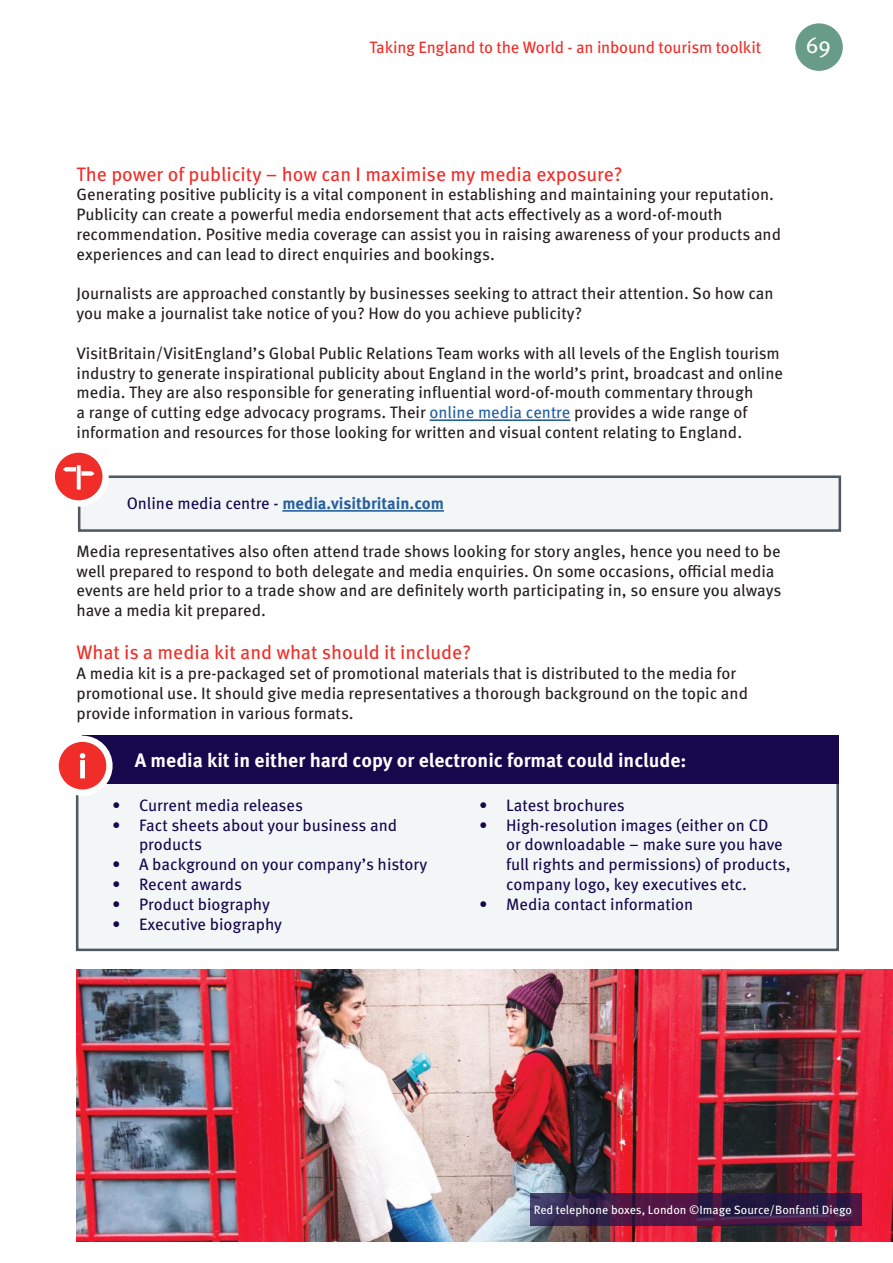
<style>
.page{position:relative;width:893px;height:1263px;background:#fff}
.page>*{position:absolute;margin:0;border:0;box-sizing:border-box;transform-origin:0 0}
.t1{font:22.5px "Meta Pro";color:#fff}
.t2{font:19.5px "Meta Pro";color:#f02d28}
.t3{font:700 19.5px "Meta Pro";color:#fff}
.t4{font:16.5px/19.8px "Meta Pro";color:#241f1f}
.t5{font:16.5px/19.8px "Meta Pro";color:#17084d}
.t6{font:16.5px "Meta Pro";letter-spacing:-.015em;color:#f02d28}
.t7{font:700 16.5px "Meta Pro";color:#255fa0}
.t8{font:12px "Meta Pro";color:#fff}
.s1{color:#255fa0}
.s2{font-weight:400;color:#17084d}
</style>
<div class="page">
<hr style="left:430px;top:419px;width:140px;height:2px;background:#255fa0">
<div style="left:76px;top:778px;width:763px;height:173px;background:#f3f6f7;border:3px solid #50595f"></div>
<div style="left:83px;top:736px;width:756px;height:48px;background:#17084d"></div>
<div style="left:52px;top:736px;width:61px;height:60px;background:#fff;border-radius:50%"></div>
<div style="left:59px;top:742px;width:47px;height:47px;background:#f02d28;border-radius:50%"></div>
<svg style="left:80px;top:753px;width:5px;height:25px"></svg>
<img style="left:77px;top:969px;width:816px;height:273px">
<div style="left:795px;top:23px;width:48px;height:48px;background:#689b88;border-radius:50%"></div>
<svg style="left:530px;top:1193px;width:331px;height:33px;background:#3b1c47"></svg>
<div style="left:78px;top:475px;width:763px;height:57px;background:#f3f6f7;border:3px solid #50595f"></div>
<div style="left:49px;top:446px;width:60px;height:61px;background:#fff;border-radius:50%"></div>
<div style="left:55px;top:453px;width:47px;height:47px;background:#f02d28;border-radius:50%"></div>
<svg style="left:63px;top:465px;width:31px;height:25px"></svg>
<hr style="left:282px;top:510px;width:162px;height:2px;background:#255fa0">
<p class="t6" style="left:369px;top:34px;width:393px">Taking England to the World - an inbound tourism toolkit</p>
<h1 class="t1" style="left:806px;top:28px;width:27px">69</h1>
<p class="t2" style="left:77px;top:159px;width:547px">The power of publicity – how can I maximise my media exposure?</p>
<p class="t4" style="left:77px;top:184px;width:706px">Generating positive publicity is a vital component in establishing and maintaining your reputation.<br>Publicity can create a powerful media endorsement that acts effectively as a word-of-mouth recommendation. Positive media coverage can assist you in raising awareness of your products and experiences and can lead to direct enquiries and bookings.</p>
<p class="t4" style="left:77px;top:283px;width:698px">Journalists are approached constantly by businesses seeking to attract their attention. So how can you make a journalist take notice of you? How do you achieve publicity?</p>
<p class="t4" style="left:77px;top:342px;width:708px">VisitBritain/VisitEngland’s Global Public Relations Team works with all levels of the English tourism industry to generate inspirational publicity about England in the world’s print, broadcast and online media. They are also responsible for generating influential word-of-mouth commentary through<br>a range of cutting edge advocacy programs. Their <span class="s1">online media centre</span> provides a wide range of information and resources for those looking for written and visual content relating to England.</p>
<p class="t7" style="left:127px;top:490px;width:319px"><span class="s2">Online media centre -</span> media.visitbritain.com</p>
<p class="t4" style="left:77px;top:540px;width:706px">Media representatives also often attend trade shows looking for story angles, hence you need to be well prepared to respond to both delegate and media enquiries. On some occasions, official media events are held prior to a trade show and are definitely worth participating in, so ensure you always have a media kit prepared.</p>
<p class="t2" style="left:77px;top:638px;width:396px">What is a media kit and what should it include?</p>
<p class="t4" style="left:77px;top:662px;width:673px">A media kit is a pre-packaged set of promotional materials that is distributed to the media for promotional use. It should give media representatives a thorough background on the topic and provide information in various formats.</p>
<p class="t3" style="left:135px;top:745px;width:553px">A media kit in either hard copy or electronic format could include:</p>
<p class="t5" style="left:112px;top:794px;width:193px">• Current media releases</p>
<p class="t5" style="left:139px;top:814px;width:260px;text-indent:-27px">• Fact sheets about your business and products</p>
<p class="t5" style="left:112px;top:853px;width:317px">• A background on your company’s history</p>
<p class="t5" style="left:112px;top:873px;width:132px">• Recent awards</p>
<p class="t5" style="left:112px;top:893px;width:160px">• Product biography</p>
<p class="t5" style="left:112px;top:913px;width:172px">• Executive biography</p>
<p class="t5" style="left:479px;top:794px;width:147px">• Latest brochures</p>
<p class="t5" style="left:506px;top:814px;width:286px;text-indent:-27px">• High-resolution images (either on CD<br>or downloadable – make sure you have full rights and permissions) of products, company logo, key executives etc.</p>
<p class="t5" style="left:479px;top:893px;width:216px">• Media contact information</p>
<p class="t8" style="left:534px;top:1200px;width:320px">Red telephone boxes, London ©Image Source/Bonfanti Diego</p>
</div>
